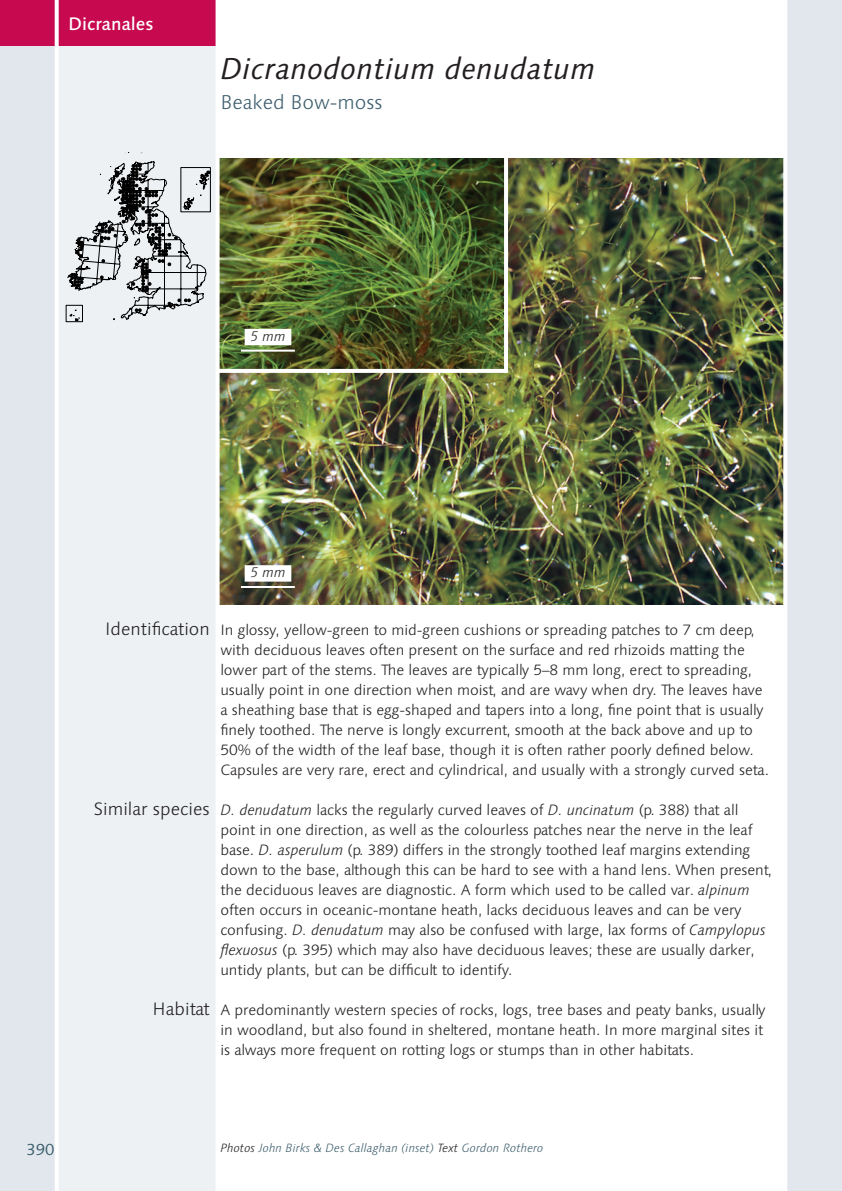
<style>
.page{position:relative;width:842px;height:1191px;background:#fff}
.page>*{position:absolute;margin:0;border:0;box-sizing:border-box;transform-origin:0 0}
.Title_1_Moss_Species{font:italic 30px "Linotype Syntax";letter-spacing:.01em;color:#231f20}
.Title_3_Moss_English{font:300 20px "Linotype Syntax";color:#3f5f6e}
.Text_Subheads_Right{font:300 18px "Linotype Syntax";color:#231f20}
.Title_4_Order_Name{font:500 18px "Linotype Syntax";color:#fff}
.t1{font:16px "Linotype Syntax";color:#3f5f6e}
.Text_Body{font:300 15px/20px "Linotype Syntax";letter-spacing:-.005em;color:#231f20}
.Photo_Annotation_Wit{font:italic 300 14px "Linotype Syntax";color:#231f20}
.Text_Credits{font:italic 300 12px "Linotype Syntax";color:#3f5f6e}
.s1{font-style:italic}
.s2{color:#231f20}
</style>
<div class="page">
<img style="left:220px;top:159px;width:563px;height:445px">
<hr style="left:241px;top:586px;width:54px;height:2px;background:#fff">
<div style="left:245px;top:565px;width:46px;height:16px;background:#fff"></div>
<img style="left:220px;top:159px;width:284px;height:210px">
<hr style="left:504px;top:153px;width:4px;height:220px;background:#fff">
<svg style="left:220px;top:369px;width:284px;height:4px"></svg>
<hr style="left:241px;top:349px;width:54px;height:2px;background:#fff">
<div style="left:245px;top:329px;width:46px;height:16px;background:#fff"></div>
<div style="left:0;top:0;width:218px;height:1191px;background:#edf1f4"></div>
<div style="left:0;top:0;width:57px;height:1191px;background:#e1e7ec"></div>
<div style="left:785px;top:0;width:57px;height:1191px;background:#e1e7ec"></div>
<div style="left:0;top:0;width:218px;height:45px;background:#c7094f"></div>
<hr style="left:55px;top:0;width:4px;height:1191px;background:#fff">
<hr style="left:783px;top:0;width:4px;height:1191px;background:#fff">
<hr style="left:216px;top:0;width:4px;height:1191px;background:#fff">
<svg style="left:66px;top:152px;width:144px;height:170px"></svg>
<p class="Title_4_Order_Name" style="left:68px;top:13px;width:87px">Dicranales</p>
<p class="Title_1_Moss_Species" style="left:220px;top:51px;width:377px">Dicranodontium denudatum</p>
<p class="Title_3_Moss_English" style="left:220px;top:90px;width:164px">Beaked Bow-moss</p>
<p class="Photo_Annotation_Wit" style="left:250px;top:328px;width:37px">5 mm</p>
<p class="t1" style="left:26px;top:1139px;width:30px">390</p>
<p class="Photo_Annotation_Wit" style="left:250px;top:564px;width:37px">5 mm</p>
<p class="Text_Subheads_Right" style="left:105px;top:618px;width:106px">Identification</p>
<p class="Text_Subheads_Right" style="left:94px;top:798px;width:117px">Similar species</p>
<p class="Text_Subheads_Right" style="left:153px;top:998px;width:59px">Habitat</p>
<p class="Text_Body" style="left:220px;top:620px;width:550px">In glossy, yellow-green to mid-green cushions or spreading patches to 7 cm deep, with deciduous leaves often present on the surface and red rhizoids matting the lower part of the stems. The leaves are typically 5–8 mm long, erect to spreading, usually point in one direction when moist, and are wavy when dry. The leaves have a sheathing base that is egg-shaped and tapers into a long, fine point that is usually finely toothed. The nerve is longly excurrent, smooth at the back above and up to 50% of the width of the leaf base, though it is often rather poorly defined below.<br>Capsules are very rare, erect and cylindrical, and usually with a strongly curved seta.</p>
<p class="Text_Body" style="left:220px;top:800px;width:553px"><span class="s1">D. denudatum</span> lacks the regularly curved leaves of <span class="s1">D. uncinatum</span> (p. 388) that all point in one direction, as well as the colourless patches near the nerve in the leaf base. <span class="s1">D. asperulum</span> (p. 389) differs in the strongly toothed leaf margins extending down to the base, although this can be hard to see with a hand lens. When present, the deciduous leaves are diagnostic. A form which used to be called var. <span class="s1">alpinum </span>often occurs in oceanic-montane heath, lacks deciduous leaves and can be very confusing. <span class="s1">D. denudatum</span> may also be confused with large, lax forms of <span class="s1">Campylopus flexuosus</span> (p. 395) which may also have deciduous leaves; these are usually darker, untidy plants, but can be difficult to identify.</p>
<p class="Text_Body" style="left:220px;top:1000px;width:547px">A predominantly western species of rocks, logs, tree bases and peaty banks, usually in woodland, but also found in sheltered, montane heath. In more marginal sites it is always more frequent on rotting logs or stumps than in other habitats.</p>
<p class="Text_Credits" style="left:220px;top:1140px;width:325px"><span class="s2">Photos</span> John Birks &amp; Des Callaghan (inset) <span class="s2">Text</span> Gordon Rothero</p>
</div>
